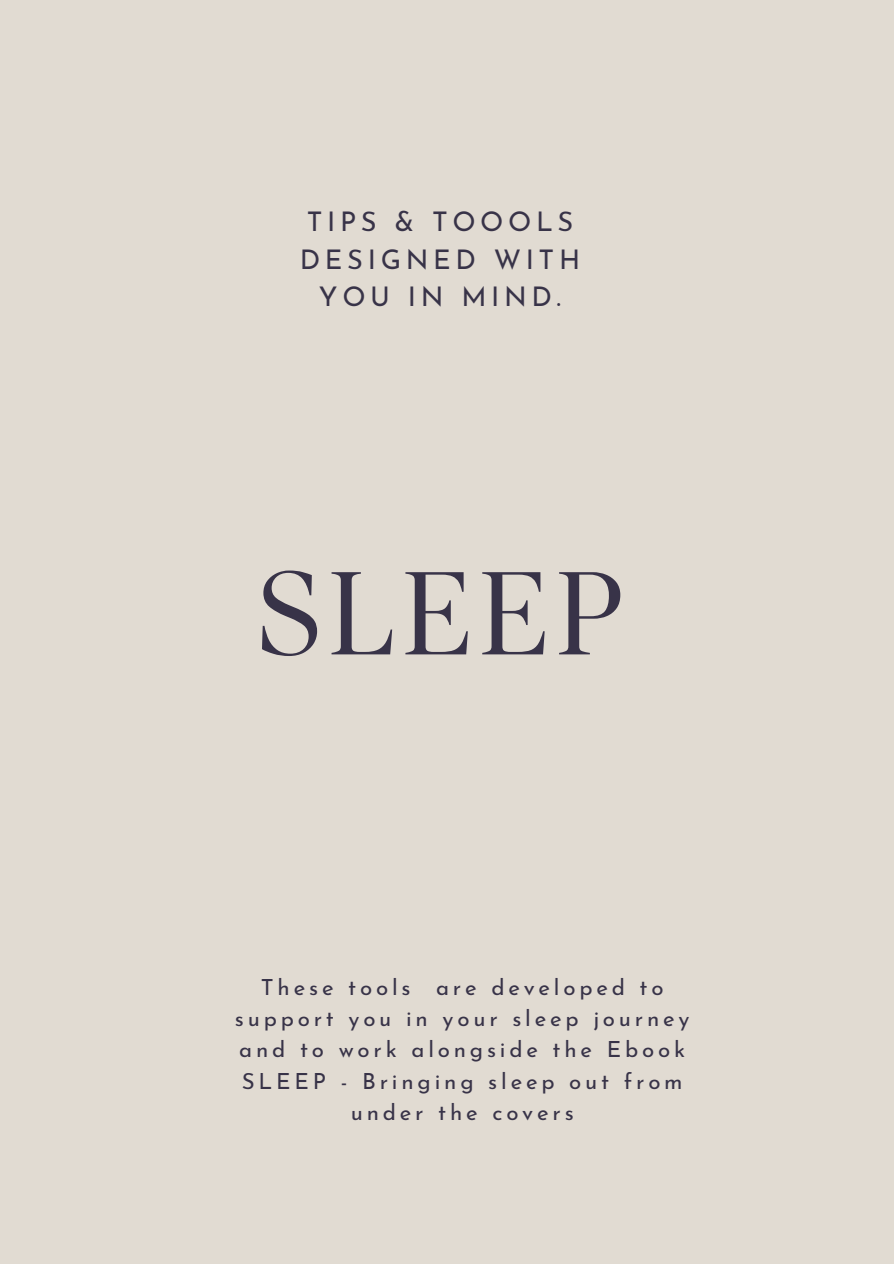
<style>
.page{position:relative;width:894px;height:1264px;background:#fff}
.page>*{position:absolute;margin:0;border:0;box-sizing:border-box;transform-origin:0 0}
.t1{font:117.45px "Ivar Display";letter-spacing:.075em;color:#383348}
.t2{font:27.15px/37.7px "Josefin Sans";letter-spacing:.17em;color:#383348;text-align:center}
.t3{font:22.2px/31.2px "Josefin Sans";letter-spacing:.17em;color:#383348;text-align:center}
</style>
<div class="page">
<div style="left:0;top:0;width:893px;height:1263px;background:#e1dbd2"></div>
<p class="t2" style="left:300px;top:205px;width:282px">TIPS &amp; TOOOLS<br>DESIGNED WITH<br>YOU IN MIND.</p>
<p class="t1" style="left:257px;top:542px;width:367px">SLEEP</p>
<p class="t3" style="left:235px;top:973px;width:456px">These tools are developed to support you in your sleep journey and to work alongside the Ebook</p>
<p class="t3" style="left:242px;top:1067px;width:442px">SLEEP - Bringing sleep out from under the covers</p>
</div>
